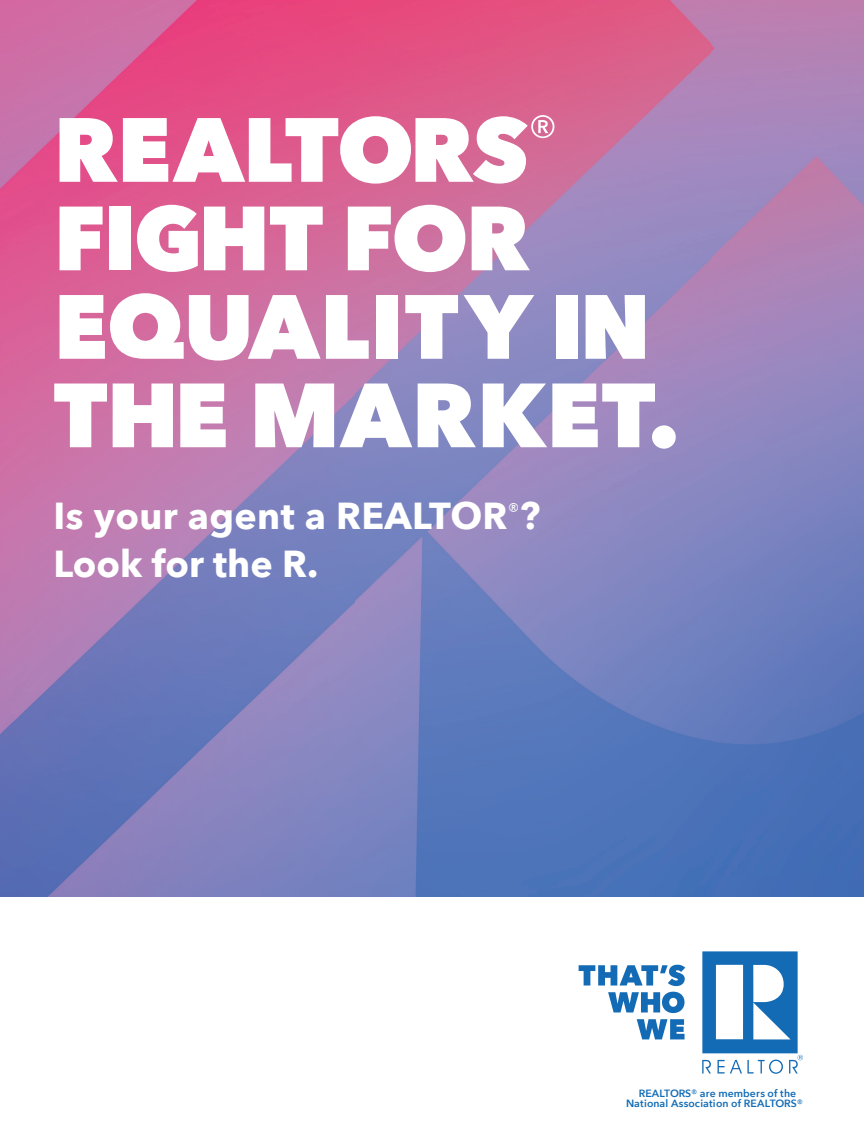
<style>
.page{position:relative;width:864px;height:1134px;background:#fff}
.page>*{position:absolute;margin:0;border:0;box-sizing:border-box;transform-origin:0 0}
.t1{font:800 90px/88.5px "Avenir Next";letter-spacing:-.01em;color:#fff}
.t2{font:700 37.5px/48px "Avenir Next";letter-spacing:.01em;color:#fff}
.t3{font:600 10.5px/10.5px "Avenir Next";color:#116cb6;text-align:center}
.s1{font-weight:400}
</style>
<div class="page">
<img style="left:0;top:0;width:864px;height:897px">
<svg style="left:579px;top:965px;width:106px;height:21px"></svg>
<svg style="left:608px;top:992px;width:77px;height:21px"></svg>
<svg style="left:637px;top:1019px;width:48px;height:20px"></svg>
<svg style="left:702px;top:951px;width:101px;height:123px"></svg>
<h1 class="t1" style="left:54px;top:109px;width:628px">REALTORS<sup>®<br></sup>FIGHT FOR<br>EQUALITY IN<br>THE MARKET.</h1>
<h2 class="t2" style="left:54px;top:493px;width:488px">Is your agent a REALTOR<sup>®</sup>?<br>Look for the R.</h2>
<p class="t3" style="left:626px;top:1088px;width:178px">REALTORS<span class="s1">®</span> are members of the<br>National Association of REALTORS<span class="s1">®</span></p>
</div>
